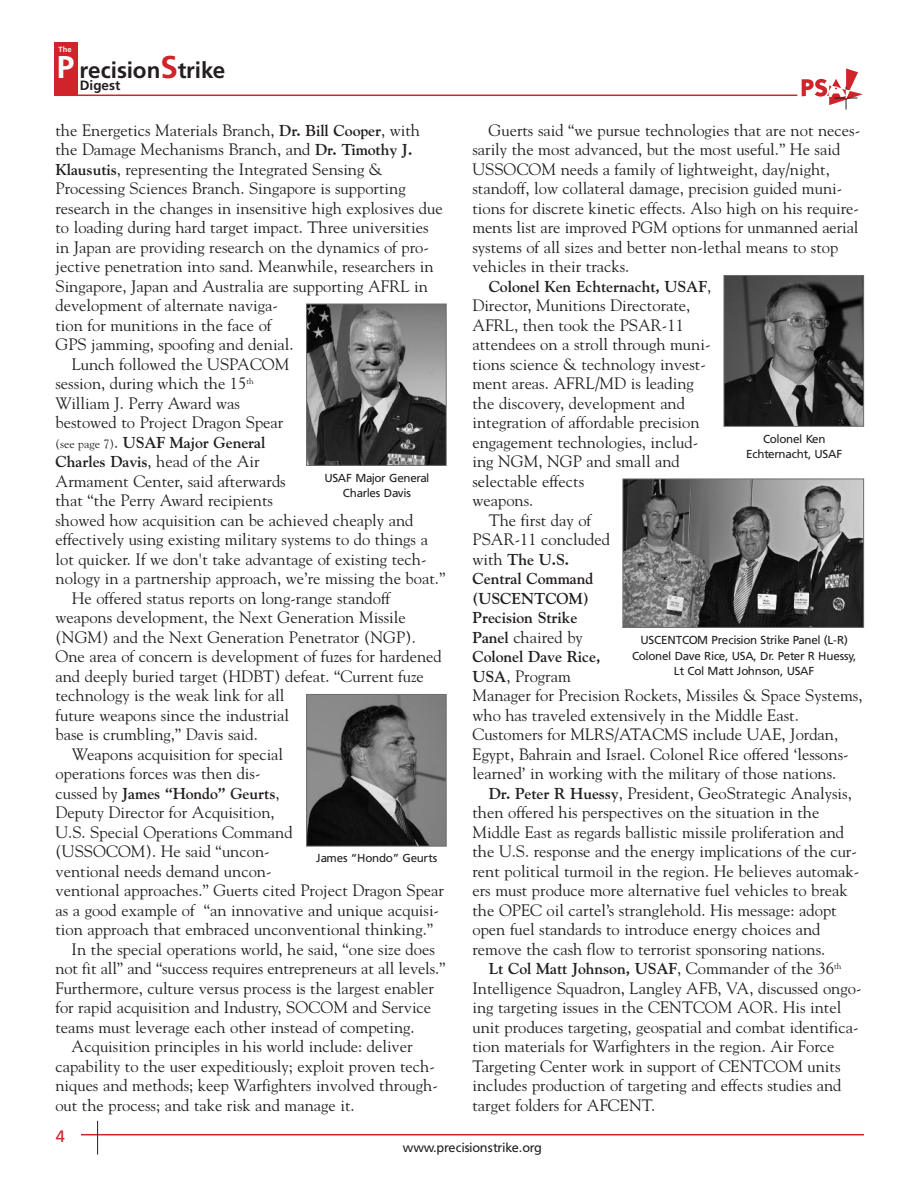
<style>
.page{position:relative;width:918px;height:1188px;background:#fff}
.page>*{position:absolute;margin:0;border:0;box-sizing:border-box;transform-origin:0 0}
.t1{font:700 22.5px "Frutiger";color:#231f20}
.t2{font:16.5px/19.5px "Goudy";color:#231f20}
.t3{font:16.5px "Frutiger";color:#d1232a}
.t4{font:700 15.75px/19.5px "Goudy";letter-spacing:-.005em;color:#231f20}
.t5{font:700 13.5px "Frutiger";color:#231f20}
.t6{font:12.75px "Frutiger";letter-spacing:-.02em;color:#231f20}
.t7{font:11.7px/15.8px "Frutiger";letter-spacing:-.02em;color:#231f20;text-align:center}
.t8{font:700 7.5px "Frutiger";color:#fff}
.s1{font-size:31.5px;color:#fff}
.s2{font-size:31.5px;color:#d1232a}
.s3{font-weight:700;font-size:15.75px}
.s4{font-weight:400;font-size:12px}
.s5{font-weight:400;font-size:16.5px}
</style>
<div class="page">
<hr style="left:81px;top:1134px;width:783px;height:1px;background:#d1232a">
<hr style="left:97px;top:1121px;width:1px;height:34px;background:#231f20">
<div style="left:54px;top:42px;width:23px;height:53px;background:#d1232a"></div>
<hr style="left:54px;top:95px;width:743px;height:1px;background:#d1232a">
<svg style="left:802px;top:68px;width:61px;height:42px"></svg>
<img style="left:308px;top:306px;width:137px;height:158px">
<div style="left:306px;top:304px;width:141px;height:162px;border:1px solid #6c6d70"></div>
<img style="left:308px;top:696px;width:137px;height:149px">
<div style="left:306px;top:694px;width:141px;height:153px;border:1px solid #6c6d70"></div>
<img style="left:726px;top:277px;width:136px;height:148px">
<div style="left:724px;top:275px;width:140px;height:152px;border:1px solid #6c6d70"></div>
<img style="left:624px;top:481px;width:238px;height:145px">
<div style="left:622px;top:479px;width:242px;height:149px;border:1px solid #6c6d70"></div>
<p class="t8" style="left:59px;top:47px;width:15px">The</p>
<h1 class="t1" style="left:57px;top:61px;width:170px"><span class="s1">P</span> recision<span class="s2">S</span>trike</h1>
<p class="t5" style="left:80px;top:80px;width:42px">Digest</p>
<p class="t2" style="left:56px;top:121px;width:366px">the Energetics Materials Branch, <span class="s3">Dr. Bill Cooper</span>, with</p>
<p class="t2" style="left:56px;top:140px;width:358px">the Damage Mechanisms Branch, and <span class="s3">Dr. Timothy J.</span></p>
<p class="t2" style="left:56px;top:160px;width:329px"><span class="s3">Klausutis</span>, representing the Integrated Sensing &amp;</p>
<p class="t2" style="left:56px;top:179px;width:352px">Processing Sciences Branch. Singapore is supporting</p>
<p class="t2" style="left:56px;top:199px;width:389px">research in the changes in insensitive high explosives due</p>
<p class="t2" style="left:56px;top:218px;width:375px">to loading during hard target impact. Three universities</p>
<p class="t2" style="left:55px;top:238px;width:375px">in Japan are providing research on the dynamics of pro-</p>
<p class="t2" style="left:55px;top:257px;width:380px">jective penetration into sand. Meanwhile, researchers in</p>
<p class="t2" style="left:55px;top:277px;width:374px">Singapore, Japan and Australia are supporting AFRL in</p>
<p class="t2" style="left:56px;top:296px;width:224px">development of alternate naviga-</p>
<p class="t2" style="left:56px;top:316px;width:218px">tion for munitions in the face of</p>
<p class="t2" style="left:56px;top:335px;width:240px">GPS jamming, spoofing and denial.</p>
<p class="t2" style="left:72px;top:355px;width:219px">Lunch followed the USPACOM</p>
<p class="t2" style="left:56px;top:374px;width:200px">session, during which the 15<sup>th</sup></p>
<p class="t2" style="left:56px;top:394px;width:186px">William J. Perry Award was</p>
<p class="t2" style="left:56px;top:413px;width:229px">bestowed to Project Dragon Spear</p>
<p class="t4" style="left:56px;top:433px;width:212px"><span class="s4">(see page 7)</span><span class="s5">.</span> USAF Major General</p>
<p class="t2" style="left:56px;top:452px;width:206px"><span class="s3">Charles Davis</span>, head of the Air</p>
<p class="t2" style="left:56px;top:472px;width:232px">Armament Center, said afterwards</p>
<p class="t2" style="left:56px;top:491px;width:219px">that “the Perry Award recipients</p>
<p class="t2" style="left:55px;top:511px;width:359px">showed how acquisition can be achieved cheaply and</p>
<p class="t2" style="left:55px;top:530px;width:374px">effectively using existing military systems to do things a</p>
<p class="t2" style="left:56px;top:550px;width:373px">lot quicker. If we don't take advantage of existing tech-</p>
<p class="t2" style="left:56px;top:569px;width:391px">nology in a partnership approach, we’re missing the boat.”</p>
<p class="t2" style="left:72px;top:589px;width:320px">He offered status reports on long-range standoff</p>
<p class="t2" style="left:55px;top:608px;width:352px">weapons development, the Next Generation Missile</p>
<p class="t2" style="left:55px;top:628px;width:362px">(NGM) and the Next Generation Penetrator (NGP).</p>
<p class="t2" style="left:55px;top:647px;width:388px">One area of concern is development of fuzes for hardened</p>
<p class="t2" style="left:56px;top:667px;width:370px">and deeply buried target (HDBT) defeat. “Current fuze</p>
<p class="t2" style="left:56px;top:686px;width:230px">technology is the weak link for all</p>
<p class="t2" style="left:56px;top:706px;width:235px">future weapons since the industrial</p>
<p class="t2" style="left:56px;top:725px;width:204px">base is crumbling,” Davis said.</p>
<p class="t2" style="left:72px;top:745px;width:213px">Weapons acquisition for special</p>
<p class="t2" style="left:56px;top:764px;width:207px">operations forces was then dis-</p>
<p class="t4" style="left:56px;top:784px;width:225px"><span class="s5">cussed by</span> James “Hondo” Geurts<span class="s5">,</span></p>
<p class="t2" style="left:55px;top:803px;width:221px">Deputy Director for Acquisition,</p>
<p class="t2" style="left:55px;top:823px;width:239px">U.S. Special Operations Command</p>
<p class="t2" style="left:55px;top:842px;width:216px">(USSOCOM). He said “uncon-</p>
<p class="t2" style="left:55px;top:862px;width:218px">ventional needs demand uncon-</p>
<p class="t2" style="left:55px;top:881px;width:390px">ventional approaches.” Guerts cited Project Dragon Spear</p>
<p class="t2" style="left:55px;top:901px;width:385px">as a good example of “an innovative and unique acquisi-</p>
<p class="t2" style="left:55px;top:920px;width:379px">tion approach that embraced unconventional thinking.”</p>
<p class="t2" style="left:72px;top:940px;width:365px">In the special operations world, he said, “one size does</p>
<p class="t2" style="left:55px;top:959px;width:391px">not fit all” and “success requires entrepreneurs at all levels.”</p>
<p class="t2" style="left:55px;top:979px;width:380px">Furthermore, culture versus process is the largest enabler</p>
<p class="t2" style="left:55px;top:998px;width:377px">for rapid acquisition and Industry, SOCOM and Service</p>
<p class="t2" style="left:55px;top:1018px;width:361px">teams must leverage each other instead of competing.</p>
<p class="t2" style="left:72px;top:1037px;width:343px">Acquisition principles in his world include: deliver</p>
<p class="t2" style="left:55px;top:1057px;width:381px">capability to the user expeditiously; exploit proven tech-</p>
<p class="t2" style="left:55px;top:1076px;width:384px">niques and methods; keep Warfighters involved through-</p>
<p class="t2" style="left:55px;top:1096px;width:301px">out the process; and take risk and manage it.</p>
<p class="t7" style="left:324px;top:471px;width:106px">USAF Major General<br>Charles Davis</p>
<p class="t7" style="left:316px;top:851px;width:123px">James “Hondo” Geurts</p>
<p class="t2" style="left:472px;top:121px;width:389px;text-indent:16px">Guerts said “we pursue technologies that are not neces&shy;sarily the most advanced, but the most useful.” He said USSOCOM needs a family of lightweight, day/night, standoff, low collateral damage, precision guided muni&shy;tions for discrete kinetic effects. Also high on his require&shy;ments list are improved PGM options for unmanned aerial systems of all sizes and better non-lethal means to stop vehicles in their tracks.</p>
<p class="t4" style="left:489px;top:277px;width:224px">Colonel Ken Echternacht, USAF<span class="s5">,</span></p>
<p class="t2" style="left:472px;top:296px;width:219px">Director, Munitions Directorate,</p>
<p class="t2" style="left:472px;top:316px;width:213px">AFRL, then took the PSAR-11</p>
<p class="t2" style="left:472px;top:335px;width:239px">attendees on a stroll through muni-</p>
<p class="t2" style="left:472px;top:355px;width:235px">tions science &amp; technology invest-</p>
<p class="t2" style="left:472px;top:374px;width:223px">ment areas. AFRL/MD is leading</p>
<p class="t2" style="left:472px;top:394px;width:214px">the discovery, development and</p>
<p class="t2" style="left:472px;top:413px;width:229px">integration of affordable precision</p>
<p class="t2" style="left:472px;top:433px;width:227px">engagement technologies, includ-</p>
<p class="t2" style="left:472px;top:452px;width:209px">ing NGM, NGP and small and</p>
<p class="t2" style="left:472px;top:472px;width:113px">selectable effects</p>
<p class="t2" style="left:472px;top:491px;width:62px">weapons.</p>
<p class="t2" style="left:489px;top:511px;width:104px">The first day of</p>
<p class="t2" style="left:472px;top:530px;width:139px">PSAR-11 concluded</p>
<p class="t4" style="left:472px;top:550px;width:122px"><span class="s5">with</span> The U.S.<br>Central Command (USCENTCOM)<br>Precision Strike</p>
<p class="t2" style="left:472px;top:628px;width:112px"><span class="s3">Panel</span> chaired by</p>
<p class="t4" style="left:472px;top:647px;width:129px">Colonel Dave Rice,</p>
<p class="t2" style="left:472px;top:667px;width:391px"><span class="s3">USA</span>, Program<br>Manager for Precision Rockets, Missiles &amp; Space Systems, who has traveled extensively in the Middle East.<br>Customers for MLRS/ATACMS include UAE, Jordan, Egypt, Bahrain and Israel. Colonel Rice offered ‘lessons&shy;learned’ in working with the military of those nations.</p>
<p class="t2" style="left:472px;top:784px;width:388px;text-indent:16px"><span class="s3">Dr. Peter R Huessy</span>, President, GeoStrategic Analysis, then offered his perspectives on the situation in the Middle East as regards ballistic missile proliferation and the U.S. response and the energy implications of the cur&shy;rent political turmoil in the region. He believes automak&shy;ers must produce more alternative fuel vehicles to break the OPEC oil cartel’s stranglehold. His message: adopt open fuel standards to introduce energy choices and remove the cash flow to terrorist sponsoring nations.</p>
<p class="t4" style="left:489px;top:959px;width:354px">Lt Col Matt Johnson, USAF<span class="s5">, Commander of the 36</span><sup>th</sup></p>
<p class="t2" style="left:472px;top:979px;width:391px">Intelligence Squadron, Langley AFB, VA, discussed ongo&shy;ing targeting issues in the CENTCOM AOR. His intel unit produces targeting, geospatial and combat identifica&shy;tion materials for Warfighters in the region. Air Force Targeting Center work in support of CENTCOM units includes production of targeting and effects studies and target folders for AFCENT.</p>
<p class="t7" style="left:746px;top:432px;width:98px">Colonel Ken<br>Echternacht, USAF</p>
<p class="t7" style="left:632px;top:633px;width:226px">USCENTCOM Precision Strike Panel (L-R)<br>Colonel Dave Rice, USA, Dr. Peter R Huessy,<br>Lt Col Matt Johnson, USAF</p>
<p class="t3" style="left:56px;top:1130px;width:11px">4</p>
<p class="t6" style="left:403px;top:1142px;width:141px">www.precisionstrike.org</p>
</div>
